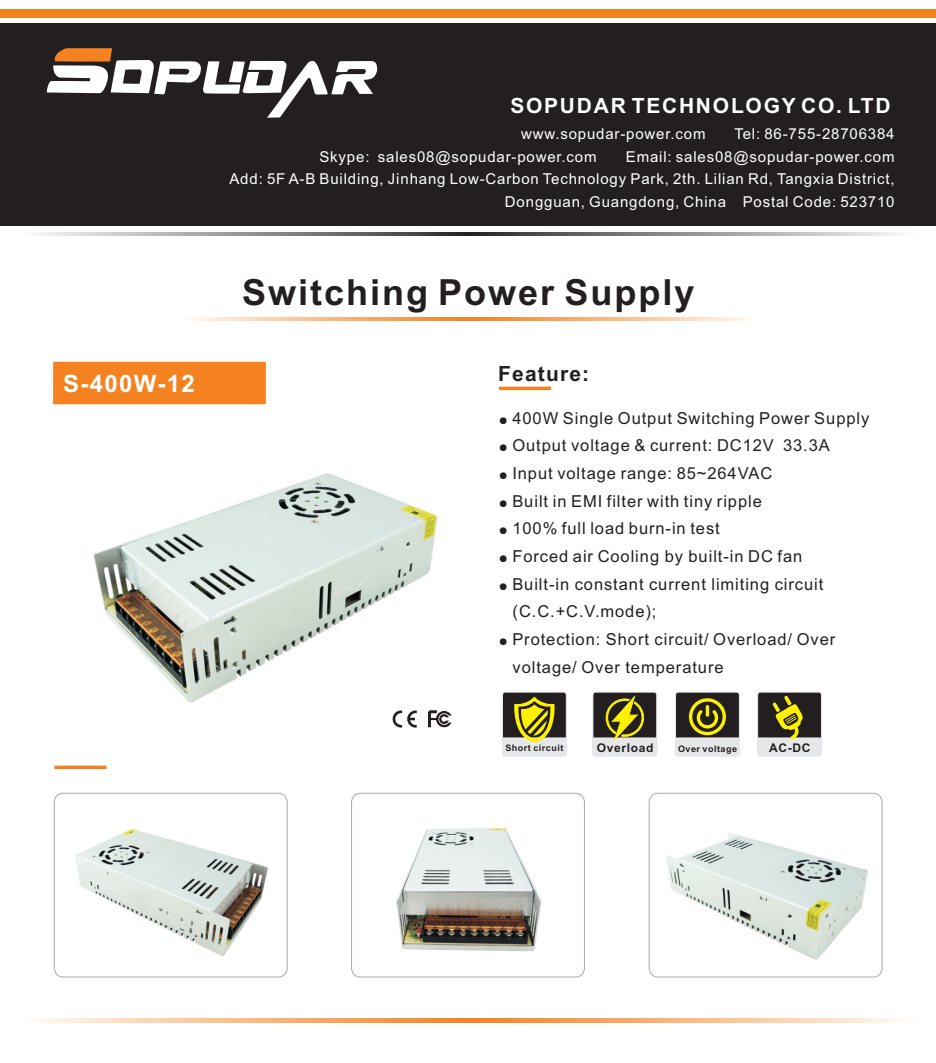
<style>
.page{position:relative;width:936px;height:1063px;background:#fff}
.page>*{position:absolute;margin:0;border:0;box-sizing:border-box;transform-origin:0 0}
.t1{font:700 36px "Arial";letter-spacing:.055em;color:#231f20}
.t2{font:700 24px "Arial";letter-spacing:.055em;color:#fff}
.t3{font:700 21px "Arial";letter-spacing:.085em;color:#fff}
.t4{font:700 21px "Arial";letter-spacing:.055em;color:#231f20}
.t5{font:16.5px/27.6px "Arial";letter-spacing:.055em;color:#231f20}
.t6{font:15px/22.6px "Arial";letter-spacing:.055em;color:#fff}
.t7{font:700 12px "Arial";letter-spacing:.055em;color:#231f20}
.t8{font:700 9px "Arial";letter-spacing:.055em;color:#231f20}
.s1{font-family:"Sim Sun";font-size:9px}
</style>
<div class="page">
<img style="left:53px;top:361px;width:399px;height:367px">
<img style="left:650px;top:792px;width:233px;height:186px">
<img style="left:351px;top:792px;width:234px;height:186px">
<img style="left:53px;top:765px;width:235px;height:213px">
<div style="left:53px;top:362px;width:213px;height:42px;background:#f58220"></div>
<div style="left:0;top:24px;width:935px;height:202px;background:#231f20"></div>
<svg style="left:38px;top:232px;width:862px;height:4px;background:#8e8f92"></svg>
<svg style="left:47px;top:48px;width:330px;height:70px"></svg>
<div style="left:0;top:9px;width:935px;height:9px;background:#f58220"></div>
<hr style="left:499px;top:387px;width:52px;height:3px;background:#f58220">
<svg style="left:192px;top:317px;width:555px;height:3px;background:#faba83"></svg>
<svg style="left:37px;top:1018px;width:865px;height:5px;background:#faba83"></svg>
<div style="left:54px;top:793px;width:233px;height:184px;border:1px solid #a8a9ad;border-radius:9px"></div>
<div style="left:351px;top:793px;width:234px;height:184px;border:1px solid #a8a9ad;border-radius:9px"></div>
<div style="left:648px;top:793px;width:234px;height:184px;border:1px solid #a8a9ad;border-radius:9px"></div>
<hr style="left:54px;top:766px;width:52px;height:3px;background:#f58220">
<svg style="left:757px;top:692px;width:65px;height:65px;background:#7d795f"></svg>
<svg style="left:675px;top:692px;width:65px;height:65px;background:#7f7c60"></svg>
<svg style="left:705px;top:705px;width:4px;height:12px"></svg>
<svg style="left:592px;top:692px;width:65px;height:65px;background:#84815e"></svg>
<svg style="left:502px;top:692px;width:65px;height:65px;background:#8f8b59"></svg>
<svg style="left:428px;top:710px;width:23px;height:17px"></svg>
<svg style="left:392px;top:710px;width:25px;height:18px"></svg>
<h2 class="t2" style="left:63px;top:375px;width:133px">S-400W-12</h2>
<p class="t3" style="left:510px;top:98px;width:382px">SOPUDAR TECHNOLOGY CO. LTD</p>
<p class="t6" style="left:734px;top:124px;width:162px">Tel: 86-755-28706384</p>
<p class="t6" style="left:319px;top:124px;width:387px;text-indent:202px">www.sopudar-power.com<br>Skype: sales08@sopudar-power.com</p>
<p class="t6" style="left:229px;top:146px;width:666px;text-align:right">Email: sales08@sopudar-power.com<br>Add: 5F A-B Building, Jinhang Low-Carbon Technology Park, 2th. Lilian Rd, Tangxia District,<br>Dongguan, Guangdong, China Postal Code: 523710</p>
<h1 class="t1" style="left:242px;top:279px;width:454px">Switching Power Supply</h1>
<p class="t4" style="left:498px;top:366px;width:93px">Feature:</p>
<p class="t5" style="left:499px;top:406px;width:372px"><span class="s1">●</span> 400W Single Output Switching Power Supply</p>
<p class="t5" style="left:499px;top:433px;width:332px"><span class="s1">●</span> Output voltage &amp; current: DC12V 33.3A</p>
<p class="t5" style="left:499px;top:461px;width:275px"><span class="s1">●</span> Input voltage range: 85~264VAC</p>
<p class="t5" style="left:499px;top:489px;width:264px"><span class="s1">●</span> Built in EMI filter with tiny ripple</p>
<p class="t5" style="left:499px;top:516px;width:222px"><span class="s1">●</span> 100% full load burn-in test</p>
<p class="t5" style="left:499px;top:544px;width:305px"><span class="s1">●</span> Forced air Cooling by built-in DC fan</p>
<p class="t5" style="left:512px;top:572px;width:312px;text-indent:-14px"><span class="s1">●</span> Built-in constant current limiting circuit (C.C.+C.V.mode);</p>
<p class="t5" style="left:512px;top:627px;width:324px;text-indent:-14px"><span class="s1">●</span> Protection: Short circuit/ Overload/ Over voltage/ Over temperature</p>
<p class="t8" style="left:505px;top:744px;width:60px">Short circuit</p>
<p class="t7" style="left:596px;top:743px;width:58px">Overload</p>
<p class="t8" style="left:678px;top:745px;width:61px">Over voltage</p>
<p class="t7" style="left:769px;top:743px;width:43px">AC-DC</p>
</div>
